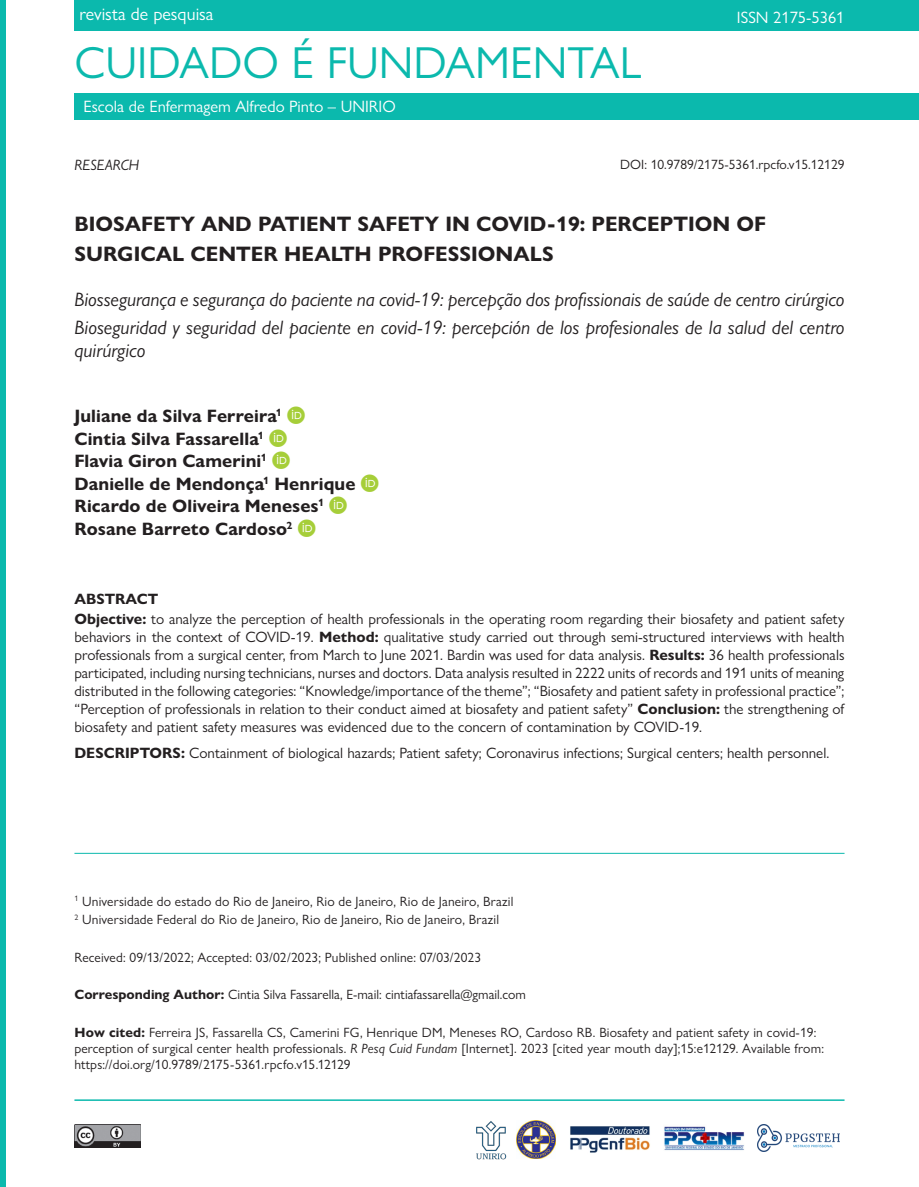
<style>
.page{position:relative;width:919px;height:1187px;background:#fff}
.page>*{position:absolute;margin:0;border:0;box-sizing:border-box;transform-origin:0 0}
.t1{font:45px "Gill Sans Nova";color:#0bb9ad}
.Título{font:700 21px/30px "Gill Sans Nova";color:#231f20}
.Títulos-traduzidos{font:italic 19.5px/23.4px "Gill Sans Nova";color:#231f20}
.AUTORES{font:700 18px/22.5px "Gill Sans Nova";letter-spacing:.005em;color:#231f20}
.t2{font:18px "Gill Sans Nova";color:#fff}
.t3{font:16.5px "Gill Sans Nova";color:#fff}
.ABSTRACT2{font:15px/18px "Gill Sans Nova";color:#231f20;text-align:justify}
.KEY_WORDS1{font:15px "Gill Sans Nova";color:#231f20}
.ABSTRACT_1{font:700 15px "Gill Sans Nova";color:#231f20}
.t4{font:italic 15px "Gill Sans Nova";color:#231f20}
.CORRESPONDENTE-citar{font:13.5px/16.2px "Gill Sans Nova";letter-spacing:.01em;color:#231f20}
.AFILIACOES{font:13.5px "Gill Sans Nova";letter-spacing:.01em;color:#231f20}
.DATAS{font:13.5px "Gill Sans Nova";letter-spacing:.01em;color:#231f20}
.s1{font-weight:700}
.s2{font-style:italic}
</style>
<div class="page">
<div style="left:74px;top:0;width:844px;height:31px;background:#0bb9ad"></div>
<div style="left:74px;top:93px;width:844px;height:27px;background:#0bb9ad"></div>
<div style="left:0;top:0;width:5px;height:1186px;background:#0bb9ad"></div>
<img style="left:74px;top:1124px;width:66px;height:23px">
<hr style="left:74px;top:1099px;width:770px;height:1px;background:#0bb9ad">
<img style="left:476px;top:1121px;width:31px;height:39px">
<img style="left:570px;top:1126px;width:80px;height:27px">
<img style="left:664px;top:1126px;width:80px;height:25px">
<img style="left:516px;top:1120px;width:39px;height:38px">
<img style="left:757px;top:1124px;width:82px;height:27px">
<hr style="left:74px;top:852px;width:770px;height:1px;background:#0bb9ad">
<p class="t2" style="left:79px;top:3px;width:135px">revista de pesquisa</p>
<h1 class="t1" style="left:74px;top:35px;width:568px">CUIDADO É FUNDAMENTAL</h1>
<p class="t3" style="left:84px;top:97px;width:313px">Escola de Enfermagem Alfredo Pinto – UNIRIO</p>
<p class="t3" style="left:736px;top:7px;width:109px">ISSN 2175-5361</p>
<p class="t4" style="left:74px;top:156px;width:66px">RESEARCH</p>
<p class="CORRESPONDENTE-citar" style="left:620px;top:156px;width:226px">DOI: 10.9789/2175-5361.rpcfo.v15.12129</p>
<p class="Título" style="left:74px;top:209px;width:693px">BIOSAFETY AND PATIENT SAFETY IN COVID-19: PERCEPTION OF<br>SURGICAL CENTER HEALTH PROFESSIONALS</p>
<p class="Títulos-traduzidos" style="left:74px;top:287px;width:771px">Biossegurança e segurança do paciente na covid-19: percepção dos profissionais de saúde de centro cirúrgico</p>
<p class="Títulos-traduzidos" style="left:74px;top:315px;width:771px">Bioseguridad y seguridad del paciente en covid-19: percepción de los profesionales de la salud del centro quirúrgico</p>
<p class="AUTORES" style="left:74px;top:404px;width:282px">Juliane da Silva Ferreira<sup>1<br></sup>Cintia Silva Fassarella<sup>1<br></sup>Flavia Giron Camerini<sup>1<br></sup>Danielle de Mendonça<sup>1</sup> Henrique<br>Ricardo de Oliveira Meneses<sup>1<br></sup>Rosane Barreto Cardoso<sup>2</sup></p>
<p class="ABSTRACT_1" style="left:74px;top:589px;width:85px">ABSTRACT</p>
<p class="ABSTRACT2" style="left:74px;top:609px;width:771px"><span class="s1">Objective:</span> to analyze the perception of health professionals in the operating room regarding their biosafety and patient safety behaviors in the context of COVID-19. <span class="s1">Method:</span> qualitative study carried out through semi-structured interviews with health professionals from a surgical center, from March to June 2021. Bardin was used for data analysis. <span class="s1">Results:</span> 36 health professionals participated, including nursing technicians, nurses and doctors. Data analysis resulted in 2222 units of records and 191 units of meaning distributed in the following categories: “Knowledge/importance of the theme”; “Biosafety and patient safety in professional practice”; “Perception of professionals in relation to their conduct aimed at biosafety and patient safety” <span class="s1">Conclusion:</span> the strengthening of biosafety and patient safety measures was evidenced due to the concern of contamination by COVID-19.</p>
<p class="KEY_WORDS1" style="left:74px;top:744px;width:756px"><span class="s1">DESCRIPTORS:</span> Containment of biological hazards; Patient safety; Coronavirus infections; Surgical centers; health personnel.</p>
<p class="AFILIACOES" style="left:74px;top:892px;width:440px"><sup>1</sup> Universidade do estado do Rio de Janeiro, Rio de Janeiro, Rio de Janeiro, Brazil</p>
<p class="AFILIACOES" style="left:74px;top:911px;width:426px"><sup>2</sup> Universidade Federal do Rio de Janeiro, Rio de Janeiro, Rio de Janeiro, Brazil</p>
<p class="DATAS" style="left:74px;top:948px;width:408px">Received: 09/13/2022; Accepted: 03/02/2023; Published online: 07/03/2023</p>
<p class="CORRESPONDENTE-citar" style="left:74px;top:986px;width:453px"><span class="s1">Corresponding Author:</span> Cintia Silva Fassarella, E-mail: cintiafassarella@gmail.com</p>
<p class="CORRESPONDENTE-citar" style="left:74px;top:1023px;width:751px"><span class="s1">How cited:</span> Ferreira JS, Fassarella CS, Camerini FG, Henrique DM, Meneses RO, Cardoso RB. Biosafety and patient safety in covid-19: perception of surgical center health professionals. <span class="s2">R Pesq Cuid Fundam</span> [Internet]. 2023 [cited year mouth day];15:e12129. Available from: https://doi.org/10.9789/2175-5361.rpcfo.v15.12129</p>
</div>
